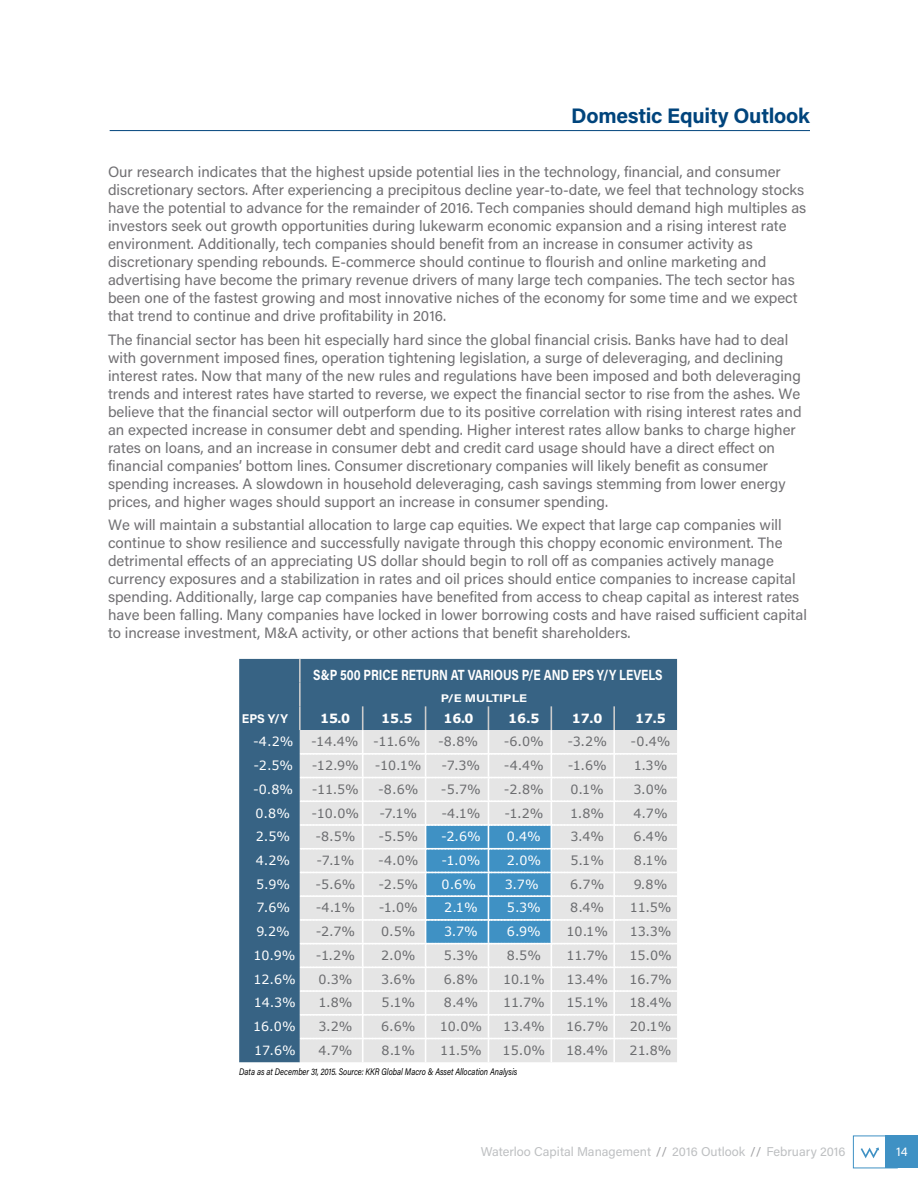
<style>
.page{position:relative;width:918px;height:1188px;background:#fff}
.page>*{position:absolute;margin:0;border:0;box-sizing:border-box;transform-origin:0 0}
.t1{font:700 21px "Acumin Pro";letter-spacing:-.01em;color:#00447c}
.t2{font:15px/18px "Acumin Pro";color:#717073}
.t3{font:700 14.7px "Acumin Pro";color:#fff;scale:.79 1}
.t4{font:12.75px "Verdana";color:#6b6c6f}
.t5{font:12.75px/23.7px "Verdana";color:#fff}
.t6{font:12.75px "Acumin Pro";color:#bec0c2}
.t7{font:700 12.75px "Verdana";color:#fff}
.t8{font:700 12.75px "Acumin Pro";color:#fff;scale:.96 1}
.t9{font:12.75px "Acumin Pro";color:#fff}
.t10{font:700 11.1px "Acumin Pro";color:#fff;scale:1.15 1}
.t11{font:italic 9.6px "Acumin Pro";color:#000;scale:.81 1}
.s1{color:#a1a1a4}
</style>
<div class="page">
<div style="left:886px;top:1136px;width:32px;height:32px;background:#3f91c4"></div>
<div style="left:853px;top:1136px;width:44px;height:32px;border:1px solid #3f91c4"></div>
<svg style="left:861px;top:1147px;width:18px;height:11px"></svg>
<hr style="left:110px;top:130px;width:700px;height:1px;background:#00447c">
<div style="left:239px;top:659px;width:438px;height:403px;background:#376384"></div>
<hr style="left:299px;top:659px;width:2px;height:24px;background:#ccc">
<hr style="left:299px;top:683px;width:2px;height:23px;background:#ccc">
<svg style="left:242px;top:706px;width:435px;height:357px;background:#b7c6d1"></svg>
<h1 class="t1" style="left:571px;top:101px;width:240px">Domestic Equity Outlook</h1>
<p class="t2" style="left:108px;top:162px;width:700px">Our research indicates that the highest upside potential lies in the technology, financial, and consumer discretionary sectors. After experiencing a precipitous decline year-to-date, we feel that technology stocks have the potential to advance for the remainder of 2016. Tech companies should demand high multiples as investors seek out growth opportunities during lukewarm economic expansion and a rising interest rate environment. Additionally, tech companies should benefit from an increase in consumer activity as discretionary spending rebounds. E-commerce should continue to flourish and online marketing and advertising have become the primary revenue drivers of many large tech companies. The tech sector has been one of the fastest growing and most innovative niches of the economy for some time and we expect that trend to continue and drive profitability in 2016.</p>
<p class="t2" style="left:108px;top:330px;width:695px">The financial sector has been hit especially hard since the global financial crisis. Banks have had to deal with government imposed fines, operation tightening legislation, a surge of deleveraging, and declining interest rates. Now that many of the new rules and regulations have been imposed and both deleveraging trends and interest rates have started to reverse, we expect the financial sector to rise from the ashes. We believe that the financial sector will outperform due to its positive correlation with rising interest rates and an expected increase in consumer debt and spending. Higher interest rates allow banks to charge higher rates on loans, and an increase in consumer debt and credit card usage should have a direct effect on financial companies’ bottom lines. Consumer discretionary companies will likely benefit as consumer spending increases. A slowdown in household deleveraging, cash savings stemming from lower energy prices, and higher wages should support an increase in consumer spending.</p>
<p class="t2" style="left:108px;top:515px;width:700px">We will maintain a substantial allocation to large cap equities. We expect that large cap companies will continue to show resilience and successfully navigate through this choppy economic environment. The detrimental effects of an appreciating US dollar should begin to roll off as companies actively manage currency exposures and a stabilization in rates and oil prices should entice companies to increase capital spending. Additionally, large cap companies have benefited from access to cheap capital as interest rates have been falling. Many companies have locked in lower borrowing costs and have raised sufficient capital to increase investment, M&amp;A activity, or other actions that benefit shareholders.</p>
<p class="t3" style="left:313px;top:665px;width:444px">S&amp;P 500 PRICE RETURN AT VARIOUS P/E AND EPS Y/Y LEVELS</p>
<p class="t10" style="left:441px;top:690px;width:77px">P/E MULTIPLE</p>
<p class="t7" style="left:635px;top:709px;width:32px">17.5</p>
<p class="t4" style="left:375px;top:757px;width:48px">-10.1%</p>
<p class="t4" style="left:442px;top:757px;width:40px">-7.3%</p>
<p class="t4" style="left:504px;top:757px;width:41px">-4.4%</p>
<p class="t4" style="left:568px;top:757px;width:41px">-1.6%</p>
<p class="t4" style="left:634px;top:757px;width:35px">1.3%</p>
<p class="t4" style="left:312px;top:780px;width:48px">-11.5%</p>
<p class="t4" style="left:378px;top:780px;width:42px">-8.6%</p>
<p class="t4" style="left:441px;top:780px;width:41px">-5.7%</p>
<p class="t4" style="left:504px;top:780px;width:41px">-2.8%</p>
<p class="t4" style="left:571px;top:780px;width:35px">0.1%</p>
<p class="t4" style="left:634px;top:780px;width:36px">3.0%</p>
<p class="t4" style="left:312px;top:804px;width:49px">-10.0%</p>
<p class="t4" style="left:379px;top:804px;width:39px">-7.1%</p>
<p class="t4" style="left:441px;top:804px;width:41px">-4.1%</p>
<p class="t4" style="left:504px;top:804px;width:41px">-1.2%</p>
<p class="t4" style="left:570px;top:804px;width:35px">1.8%</p>
<p class="t4" style="left:634px;top:804px;width:36px">4.7%</p>
<p class="t4" style="left:315px;top:828px;width:41px">-8.5%</p>
<p class="t4" style="left:378px;top:828px;width:41px">-5.5%</p>
<p class="t5" style="left:441px;top:825px;width:41px">-2.6%</p>
<p class="t5" style="left:507px;top:825px;width:36px">0.4%</p>
<p class="t4" style="left:570px;top:828px;width:35px">3.4%</p>
<p class="t4" style="left:634px;top:828px;width:36px">6.4%</p>
<p class="t4" style="left:317px;top:852px;width:39px">-7.1%</p>
<p class="t4" style="left:378px;top:852px;width:42px">-4.0%</p>
<p class="t5" style="left:441px;top:848px;width:41px">-1.0%</p>
<p class="t5" style="left:507px;top:848px;width:36px">2.0%</p>
<p class="t4" style="left:571px;top:852px;width:35px">5.1%</p>
<p class="t4" style="left:634px;top:852px;width:35px">8.1%</p>
<p class="t4" style="left:315px;top:875px;width:42px">-5.6%</p>
<p class="t4" style="left:379px;top:875px;width:41px">-2.5%</p>
<p class="t5" style="left:442px;top:872px;width:36px">0.6%</p>
<p class="t5" style="left:505px;top:872px;width:35px">3.7%</p>
<p class="t4" style="left:570px;top:875px;width:36px">6.7%</p>
<p class="t4" style="left:634px;top:875px;width:35px">9.8%</p>
<p class="t4" style="left:316px;top:899px;width:41px">-4.1%</p>
<p class="t4" style="left:379px;top:899px;width:41px">-1.0%</p>
<p class="t5" style="left:444px;top:896px;width:35px">2.1%</p>
<p class="t5" style="left:507px;top:896px;width:36px">5.3%</p>
<p class="t4" style="left:570px;top:899px;width:36px">8.4%</p>
<p class="t4" style="left:630px;top:899px;width:43px">11.5%</p>
<p class="t4" style="left:316px;top:923px;width:41px">-2.7%</p>
<p class="t4" style="left:381px;top:923px;width:36px">0.5%</p>
<p class="t5" style="left:444px;top:920px;width:35px">3.7%</p>
<p class="t5" style="left:507px;top:920px;width:35px">6.9%</p>
<p class="t4" style="left:567px;top:923px;width:43px">10.1%</p>
<p class="t4" style="left:630px;top:923px;width:43px">13.3%</p>
<p class="t4" style="left:316px;top:947px;width:41px">-1.2%</p>
<p class="t4" style="left:381px;top:947px;width:36px">2.0%</p>
<p class="t4" style="left:444px;top:947px;width:36px">5.3%</p>
<p class="t4" style="left:507px;top:947px;width:36px">8.5%</p>
<p class="t4" style="left:566px;top:947px;width:43px">11.7%</p>
<p class="t4" style="left:629px;top:947px;width:44px">15.0%</p>
<p class="t4" style="left:318px;top:970px;width:36px">0.3%</p>
<p class="t4" style="left:381px;top:970px;width:36px">3.6%</p>
<p class="t4" style="left:444px;top:970px;width:36px">6.8%</p>
<p class="t4" style="left:503px;top:970px;width:43px">10.1%</p>
<p class="t4" style="left:566px;top:970px;width:43px">13.4%</p>
<p class="t4" style="left:630px;top:970px;width:44px">16.7%</p>
<p class="t4" style="left:318px;top:994px;width:35px">1.8%</p>
<p class="t4" style="left:382px;top:994px;width:35px">5.1%</p>
<p class="t4" style="left:444px;top:994px;width:36px">8.4%</p>
<p class="t4" style="left:503px;top:994px;width:43px">11.7%</p>
<p class="t4" style="left:567px;top:994px;width:43px">15.1%</p>
<p class="t4" style="left:630px;top:994px;width:44px">18.4%</p>
<p class="t4" style="left:318px;top:1018px;width:36px">3.2%</p>
<p class="t4" style="left:381px;top:1018px;width:36px">6.6%</p>
<p class="t4" style="left:440px;top:1018px;width:44px">10.0%</p>
<p class="t4" style="left:503px;top:1018px;width:43px">13.4%</p>
<p class="t4" style="left:566px;top:1018px;width:44px">16.7%</p>
<p class="t4" style="left:630px;top:1018px;width:43px">20.1%</p>
<p class="t4" style="left:318px;top:1041px;width:36px">4.7%</p>
<p class="t4" style="left:382px;top:1041px;width:35px">8.1%</p>
<p class="t4" style="left:440px;top:1041px;width:43px">11.5%</p>
<p class="t4" style="left:503px;top:1041px;width:44px">15.0%</p>
<p class="t4" style="left:566px;top:1041px;width:44px">18.4%</p>
<p class="t4" style="left:630px;top:1041px;width:44px">21.8%</p>
<p class="t7" style="left:320px;top:709px;width:32px">15.0</p>
<p class="t7" style="left:381px;top:709px;width:33px">15.5</p>
<p class="t7" style="left:443px;top:709px;width:32px">16.0</p>
<p class="t7" style="left:508px;top:709px;width:33px">16.5</p>
<p class="t7" style="left:572px;top:709px;width:32px">17.0</p>
<p class="t8" style="left:242px;top:709px;width:50px">EPS Y/Y</p>
<p class="t4" style="left:311px;top:733px;width:111px">-14.4% -11.6%</p>
<p class="t4" style="left:438px;top:733px;width:42px">-8.8%</p>
<p class="t4" style="left:504px;top:733px;width:42px">-6.0%</p>
<p class="t4" style="left:567px;top:733px;width:41px">-3.2%</p>
<p class="t4" style="left:631px;top:733px;width:41px">-0.4%</p>
<p class="t4" style="left:312px;top:757px;width:49px">-12.9%</p>
<p class="t5" style="left:253px;top:730px;width:44px">-4.2% -2.5% -0.8%<br>0.8%<br>2.5%<br>4.2%<br>5.9%<br>7.6%<br>9.2%<br>10.9%<br>12.6%<br>14.3%<br>16.0%<br>17.6%</p>
<p class="t11" style="left:239px;top:1065px;width:345px">Data as at December 31, 2015. Source: KKR Global Macro &amp; Asset Allocation Analysis</p>
<p class="t6" style="left:481px;top:1143px;width:366px">Waterloo Capital Management <span class="s1">//</span> 2016 Outlook <span class="s1">//</span> February 2016</p>
<p class="t9" style="left:896px;top:1143px;width:13px">14</p>
</div>
